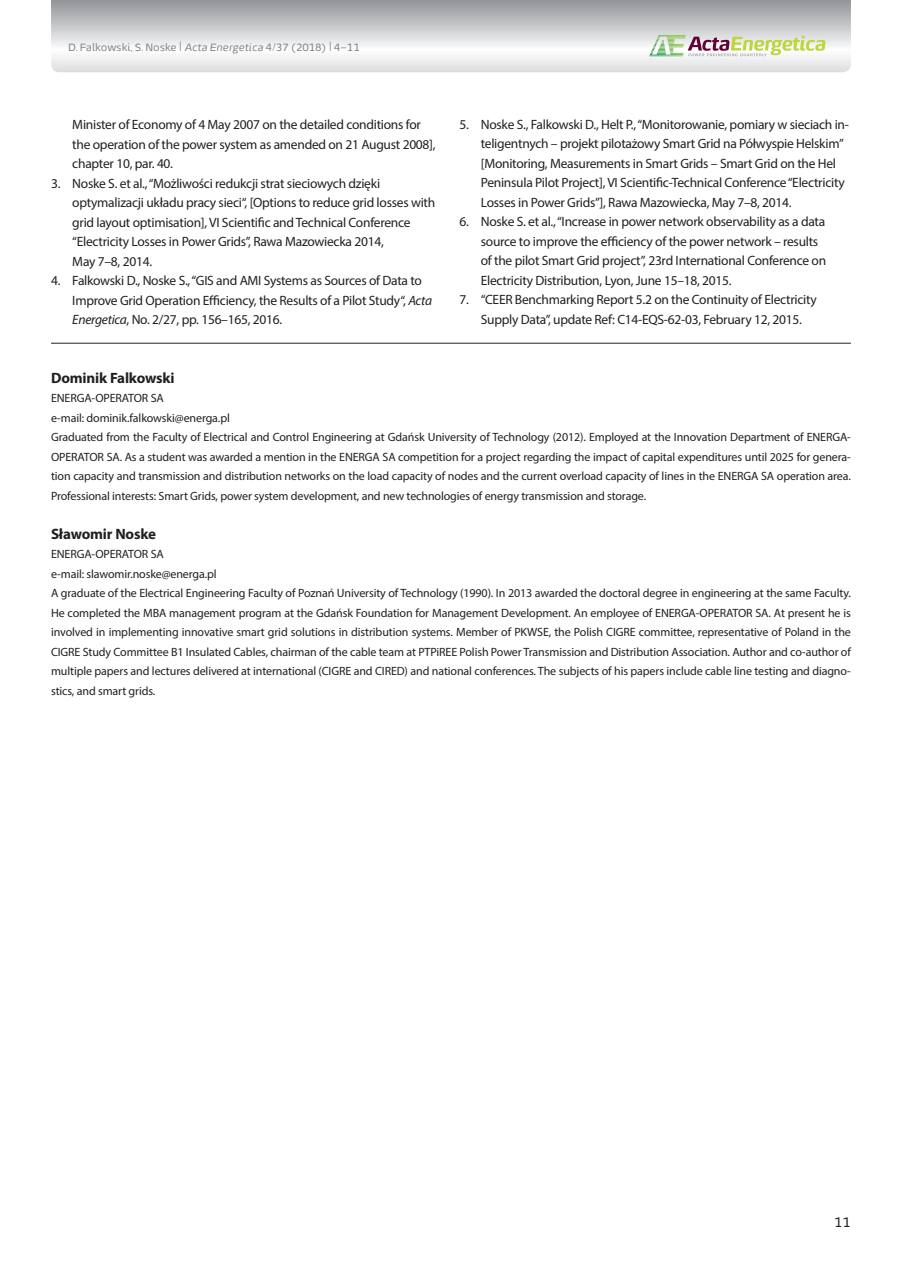
<style>
.page{position:relative;width:902px;height:1263px;background:#fff}
.page>*{position:absolute;margin:0;border:0;box-sizing:border-box;transform-origin:0 0}
.t1{font:700 15px "Myriad Pro";letter-spacing:-.01em;color:#231f20}
.t2{font:13.5px/19.5px "Myriad Pro";letter-spacing:-.02em;color:#231f20}
.t3{font:13.5px "Energa";color:#231f20}
.t4{font:12px/19.5px "Myriad Pro";letter-spacing:-.01em;color:#231f20}
.t5{font:10.5px "Energa";letter-spacing:-.01em;color:#808285}
.s1{font-size:13.5px}
.s2{font-style:italic}
</style>
<div class="page">
<svg style="left:51px;top:0;width:799px;height:72px"></svg>
<svg style="left:649px;top:35px;width:176px;height:21px"></svg>
<hr style="left:51px;top:343px;width:799px;height:1px;background:#231f20">
<p class="t5" style="left:68px;top:41px;width:293px">D. Falkowski, S. Noske <span class="s1">|</span> <span class="s2">Acta Energetica</span> 4/37 (2018) <span class="s1">|</span> 4–11</p>
<p class="t2" style="left:72px;top:115px;width:365px">Minister of Economy of 4 May 2007 on the detailed conditions for the operation of the power system as amended on 21 August 2008], chapter 10, par. 40.</p>
<p class="t2" style="left:72px;top:173px;width:364px;text-indent:-21px">3. Noske S. et al., “Możliwości redukcji strat sieciowych dzięki optymalizacji układu pracy sieci“, [Options to reduce grid losses with grid layout optimisation], VI Scientific and Technical Conference “Electricity Losses in Power Grids”, Rawa Mazowiecka 2014,<br>May 7–8, 2014.</p>
<p class="t2" style="left:72px;top:270px;width:361px;text-indent:-21px">4. Falkowski D., Noske S., “GIS and AMI Systems as Sources of Data to<br>Improve Grid Operation Efficiency, the Results of a Pilot Study“, <span class="s2">Acta<br>Energetica</span>, No. 2/27, pp. 156–165, 2016.</p>
<p class="t2" style="left:480px;top:114px;width:369px;text-indent:-21px">5. Noske S., Falkowski D., Helt P., “Monitorowanie, pomiary w sieciach in&shy;teligentnych – projekt pilotażowy Smart Grid na Półwyspie Helskim” [Monitoring, Measurements in Smart Grids – Smart Grid on the Hel Peninsula Pilot Project], VI Scientific-Technical Conference “Electricity Losses in Power Grids”], Rawa Mazowiecka, May 7–8, 2014.</p>
<p class="t2" style="left:480px;top:212px;width:347px;text-indent:-21px">6. Noske S. et al., “Increase in power network observability as a data source to improve the efficiency of the power network – results of the pilot Smart Grid project”, 23rd International Conference on Electricity Distribution, Lyon, June 15–18, 2015.</p>
<p class="t2" style="left:459px;top:290px;width:359px;text-align:center">7. “CEER Benchmarking Report 5.2 on the Continuity of Electricity<br>Supply Data”, update Ref: C14-EQS-62-03, February 12, 2015.</p>
<p class="t1" style="left:51px;top:368px;width:125px">Dominik Falkowski</p>
<p class="t4" style="left:51px;top:388px;width:801px">ENERGA-OPERATOR SA<br>e-mail: dominik.falkowski@energa.pl<br>Graduated from the Faculty of Electrical and Control Engineering at Gdańsk University of Technology (2012). Employed at the Innovation Department of ENERGA-OPERATOR SA. As a student was awarded a mention in the ENERGA SA competition for a project regarding the impact of capital expenditures until 2025 for genera&shy;tion capacity and transmission and distribution networks on the load capacity of nodes and the current overload capacity of lines in the ENERGA SA operation area.<br>Professional interests: Smart Grids, power system development, and new technologies of energy transmission and storage.</p>
<p class="t1" style="left:51px;top:524px;width:106px">Sławomir Noske</p>
<p class="t4" style="left:51px;top:544px;width:801px">ENERGA-OPERATOR SA<br>e-mail: slawomir.noske@energa.pl<br>A graduate of the Electrical Engineering Faculty of Poznań University of Technology (1990). In 2013 awarded the doctoral degree in engineering at the same Faculty.<br>He completed the MBA management program at the Gdańsk Foundation for Management Development. An employee of ENERGA-OPERATOR SA. At present he is involved in implementing innovative smart grid solutions in distribution systems. Member of PKWSE, the Polish CIGRE committee, representative of Poland in the CIGRE Study Committee B1 Insulated Cables, chairman of the cable team at PTPiREE Polish Power Transmission and Distribution Association. Author and co-author of multiple papers and lectures delivered at international (CIGRE and CIRED) and national conferences. The subjects of his papers include cable line testing and diagno&shy;stics, and smart grids.</p>
<p class="t3" style="left:834px;top:1213px;width:18px">11</p>
</div>
